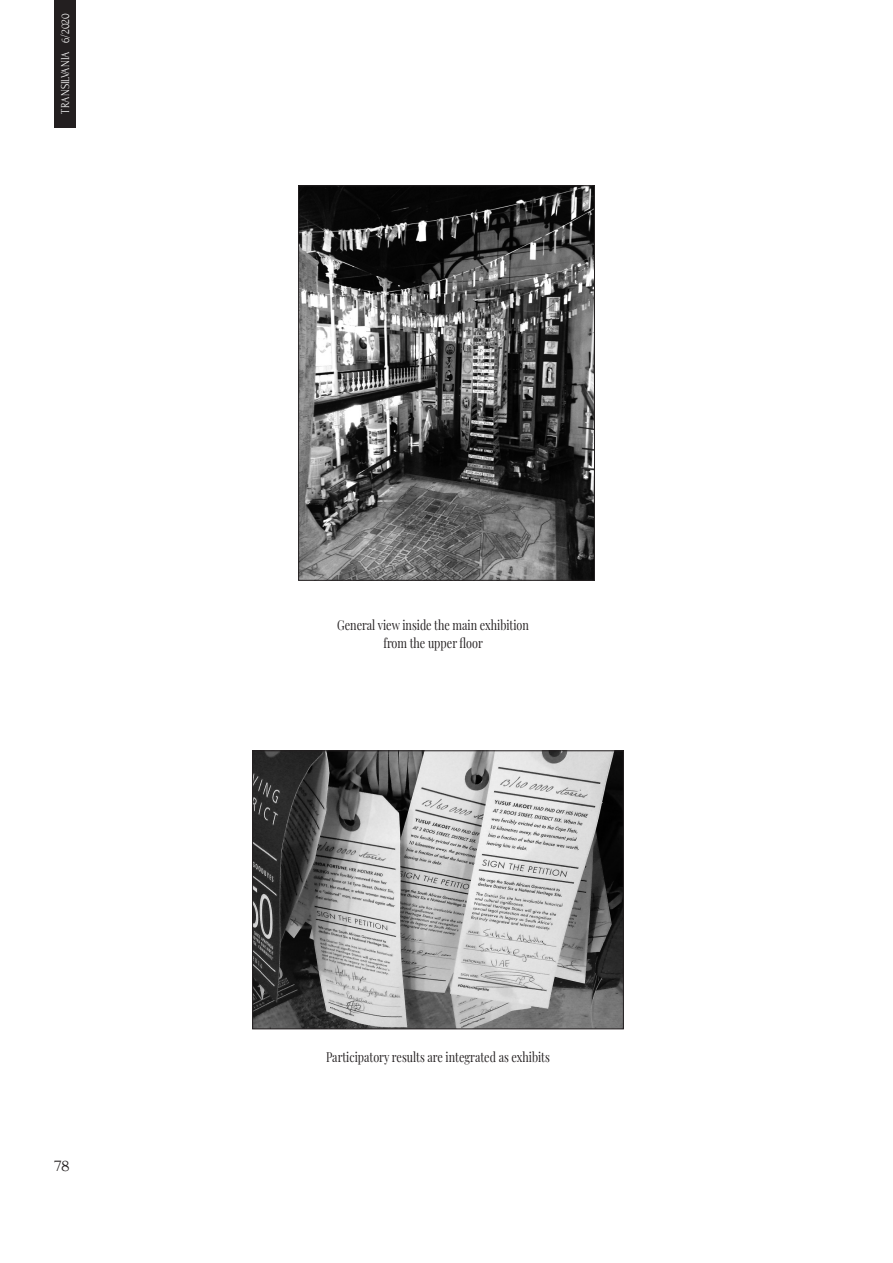
<style>
.page{position:relative;width:893px;height:1263px;background:#fff}
.page>*{position:absolute;margin:0;border:0;box-sizing:border-box;transform-origin:0 0}
.t1{font:16.5px "Forum";color:#231f20}
._10__Descriere_fotog{font:13.5px/18px "Playfair Display";color:#231f20;text-align:center;scale:.8 1}
.t2{font:12px "Forum";color:#fff;scale:.9 1}
</style>
<div class="page">
<div style="left:54px;top:0;width:22px;height:128px;background:#231f20"></div>
<img style="left:300px;top:187px;width:293px;height:392px">
<div style="left:298px;top:185px;width:297px;height:396px;border:1px solid #231f20"></div>
<img style="left:254px;top:752px;width:368px;height:275px">
<div style="left:252px;top:750px;width:372px;height:279px;border:1px solid #231f20"></div>
<p class="t2" style="left:59px;top:114px;width:113px;rotate:-90deg">TRANSILVANIA 6/2020</p>
<p class="t1" style="left:54px;top:1157px;width:17px">78</p>
<p class="_10__Descriere_fotog" style="left:337px;top:615px;width:241px">General view inside the main exhibition from the upper floor</p>
<p class="_10__Descriere_fotog" style="left:326px;top:1047px;width:281px">Participatory results are integrated as exhibits</p>
</div>
